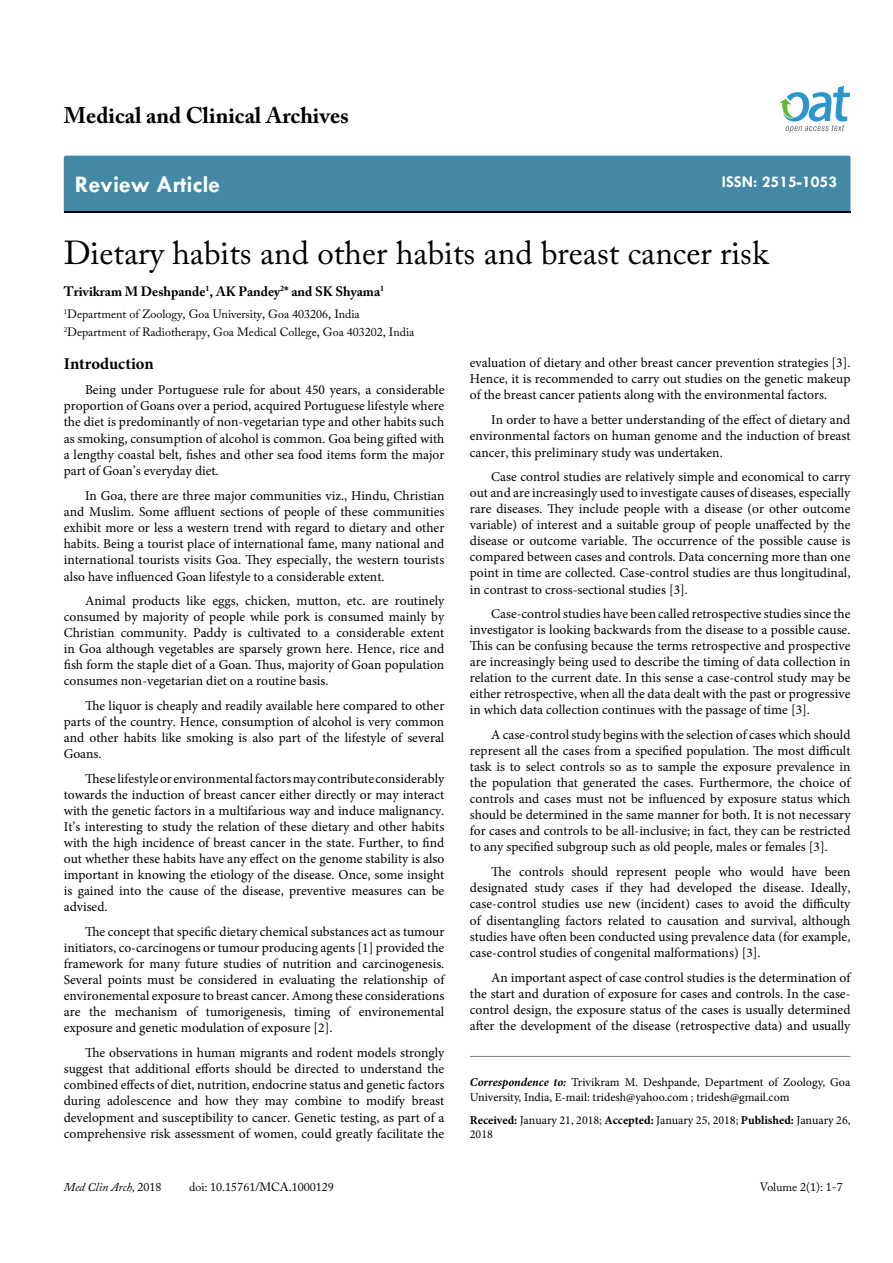
<style>
.page{position:relative;width:893px;height:1263px;background:#fff}
.page>*{position:absolute;margin:0;border:0;box-sizing:border-box;transform-origin:0 0}
.t1{font:33px "Adobe Caslon Pro";color:#000}
.t2{font:700 24px "Tw Cen";color:#fff}
.t3{font:700 22.5px "Adobe Caslon Pro";color:#000}
.t4{font:700 16.5px "Tw Cen";color:#fff}
.t5{font:700 16.5px "Minion Pro";letter-spacing:-.005em;color:#000}
.t6{font:13.5px/16px "Minion Pro";color:#000;text-align:justify}
.t7{font:700 13.5px "Adobe Caslon Pro";color:#000}
.t8{font:12px/14.4px "Minion Pro";color:#000}
.t9{font:12px/18px "Adobe Caslon Pro";color:#000}
.t10{font:italic 12px "Adobe Caslon Pro";color:#000}
.s1{font-weight:700;font-style:italic}
.s2{font-weight:700}
.s3{font-style:normal}
</style>
<div class="page">
<div style="left:64px;top:156px;width:786px;height:56px;background:#4389a5"></div>
<svg style="left:779px;top:86px;width:71px;height:47px"></svg>
<hr style="left:470px;top:1056px;width:380px;height:1px;background:#808285">
<h3 class="t3" style="left:64px;top:102px;width:287px">Medical and Clinical Archives</h3>
<h2 class="t2" style="left:75px;top:170px;width:147px">Review Article</h2>
<p class="t4" style="left:722px;top:172px;width:117px">ISSN: 2515-1053</p>
<h1 class="t1" style="left:64px;top:233px;width:706px">Dietary habits and other habits and breast cancer risk</h1>
<p class="t7" style="left:64px;top:283px;width:322px">Trivikram M Deshpande<sup>1</sup>, AK Pandey<sup>2</sup>* and SK Shyama<sup>1</sup></p>
<p class="t9" style="left:64px;top:305px;width:352px"><sup>1</sup>Department of Zoology, Goa University, Goa 403206, India<br><sup>2</sup>Department of Radiotherapy, Goa Medical College, Goa 403202, India</p>
<p class="t5" style="left:64px;top:352px;width:91px">Introduction</p>
<p class="t6" style="left:64px;top:381px;width:382px;text-indent:21px">Being under Portuguese rule for about 450 years, a considerable proportion of Goans over a period, acquired Portuguese lifestyle where the diet is predominantly of non-vegetarian type and other habits such as smoking, consumption of alcohol is common. Goa being gifted with a lengthy coastal belt, fishes and other sea food items form the major part of Goan’s everyday diet.</p>
<p class="t6" style="left:64px;top:487px;width:382px;text-indent:21px">In Goa, there are three major communities viz., Hindu, Christian and Muslim. Some affluent sections of people of these communities exhibit more or less a western trend with regard to dietary and other habits. Being a tourist place of international fame, many national and international tourists visits Goa. They especially, the western tourists also have influenced Goan lifestyle to a considerable extent.</p>
<p class="t6" style="left:64px;top:593px;width:382px;text-indent:21px">Animal products like eggs, chicken, mutton, etc. are routinely consumed by majority of people while pork is consumed mainly by Christian community. Paddy is cultivated to a considerable extent in Goa although vegetables are sparsely grown here. Hence, rice and fish form the staple diet of a Goan. Thus, majority of Goan population consumes non-vegetarian diet on a routine basis.</p>
<p class="t6" style="left:64px;top:698px;width:382px;text-indent:21px">The liquor is cheaply and readily available here compared to other parts of the country. Hence, consumption of alcohol is very common and other habits like smoking is also part of the lifestyle of several Goans.</p>
<p class="t6" style="left:64px;top:770px;width:382px;text-indent:21px">These lifestyle or environmental factors may contribute considerably towards the induction of breast cancer either directly or may interact with the genetic factors in a multifarious way and induce malignancy.<br>It’s interesting to study the relation of these dietary and other habits with the high incidence of breast cancer in the state. Further, to find out whether these habits have any effect on the genome stability is also important in knowing the etiology of the disease. Once, some insight is gained into the cause of the disease, preventive measures can be advised.</p>
<p class="t6" style="left:64px;top:923px;width:382px;text-indent:21px">The concept that specific dietary chemical substances act as tumour initiators, co-carcinogens or tumour producing agents [1] provided the framework for many future studies of nutrition and carcinogenesis.<br>Several points must be considered in evaluating the relationship of environemental exposure to breast cancer. Among these considerations are the mechanism of tumorigenesis, timing of environemental exposure and genetic modulation of exposure [2].</p>
<p class="t6" style="left:64px;top:1044px;width:382px;text-indent:21px">The observations in human migrants and rodent models strongly suggest that additional efforts should be directed to understand the combined effects of diet, nutrition, endocrine status and genetic factors during adolescence and how they may combine to modify breast development and susceptibility to cancer. Genetic testing, as part of a comprehensive risk assessment of women, could greatly facilitate the</p>
<p class="t6" style="left:470px;top:355px;width:382px">evaluation of dietary and other breast cancer prevention strategies [3].<br>Hence, it is recommended to carry out studies on the genetic makeup of the breast cancer patients along with the environmental factors.</p>
<p class="t6" style="left:470px;top:412px;width:382px;text-indent:21px">In order to have a better understanding of the effect of dietary and environmental factors on human genome and the induction of breast cancer, this preliminary study was undertaken.</p>
<p class="t6" style="left:470px;top:469px;width:382px;text-indent:21px">Case control studies are relatively simple and economical to carry out and are increasingly used to investigate causes of diseases, especially rare diseases. They include people with a disease (or other outcome variable) of interest and a suitable group of people unaffected by the disease or outcome variable. The occurrence of the possible cause is compared between cases and controls. Data concerning more than one point in time are collected. Case-control studies are thus longitudinal, in contrast to cross-sectional studies [3].</p>
<p class="t6" style="left:470px;top:606px;width:382px;text-indent:21px">Case-control studies have been called retrospective studies since the investigator is looking backwards from the disease to a possible cause.<br>This can be confusing because the terms retrospective and prospective are increasingly being used to describe the timing of data collection in relation to the current date. In this sense a case-control study may be either retrospective, when all the data dealt with the past or progressive in which data collection continues with the passage of time [3].</p>
<p class="t6" style="left:470px;top:727px;width:382px;text-indent:21px">A case-control study begins with the selection of cases which should represent all the cases from a specified population. The most difficult task is to select controls so as to sample the exposure prevalence in the population that generated the cases. Furthermore, the choice of controls and cases must not be influenced by exposure status which should be determined in the same manner for both. It is not necessary for cases and controls to be all-inclusive; in fact, they can be restricted to any specified subgroup such as old people, males or females [3].</p>
<p class="t6" style="left:470px;top:864px;width:382px;text-indent:21px">The controls should represent people who would have been designated study cases if they had developed the disease. Ideally, case-control studies use new (incident) cases to avoid the difficulty of disentangling factors related to causation and survival, although studies have often been conducted using prevalence data (for example, case-control studies of congenital malformations) [3].</p>
<p class="t6" style="left:470px;top:969px;width:382px;text-indent:21px">An important aspect of case control studies is the determination of the start and duration of exposure for cases and controls. In the case&shy;control design, the exposure status of the cases is usually determined after the development of the disease (retrospective data) and usually</p>
<p class="t8" style="left:470px;top:1075px;width:382px"><span class="s1">Correspondence to:</span> Trivikram M. Deshpande, Department of Zoology, Goa<br>University, India, E-mail: tridesh@yahoo.com ; tridesh@gmail.com</p>
<p class="t8" style="left:470px;top:1113px;width:382px"><span class="s2">Received:</span> January 21, 2018; <span class="s2">Accepted:</span> January 25, 2018; <span class="s2">Published:</span> January 26,<br>2018</p>
<p class="t10" style="left:64px;top:1180px;width:99px">Med Clin Arch, <span class="s3">2018</span></p>
<p class="t9" style="left:189px;top:1178px;width:146px">doi: 10.15761/MCA.1000129</p>
<p class="t9" style="left:760px;top:1178px;width:84px">Volume 2(1): 1-7</p>
</div>
